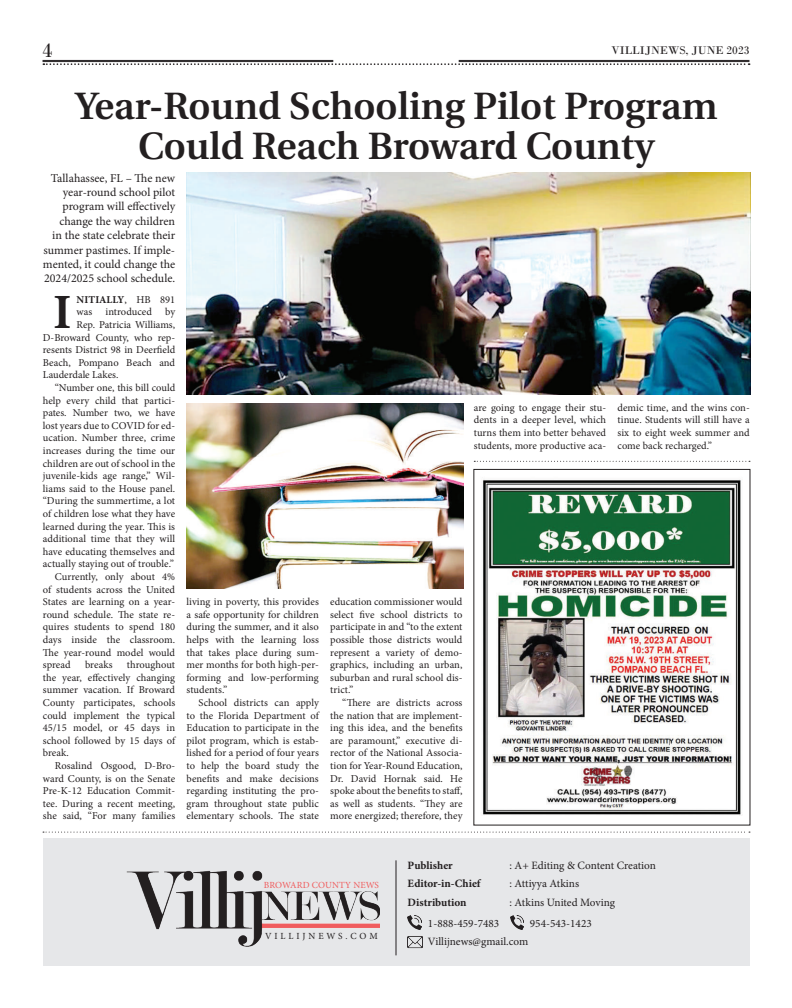
<style>
.page{position:relative;width:792px;height:1008px;background:#fff}
.page>*{position:absolute;margin:0;border:0;box-sizing:border-box;transform-origin:0 0}
.t1{font:700 49.3px "Minion Pro";color:#231f20}
.t2{font:600 38px/40px "Utopia";color:#231f20;text-align:center}
.t3{font:20.6px "Bodoni";color:#231f20}
.t4{font:12px/14.4px "Minion Pro";color:#231f20;text-align:right}
.t5{font:11.7px "Bodoni";color:#231f20}
.t6{font:11.2px "Minion Pro";color:#231f20}
.t7{font:700 11.2px "Minion Pro";letter-spacing:-.005em;color:#231f20}
.t8{font:10.5px/12.6px "Minion Pro";color:#231f20;text-align:justify}
.t9{font:9.3px "Minion Pro";letter-spacing:.01em;color:#f05d5e}
.t10{font:9.3px "Minion Pro";letter-spacing:.31em;color:#231f20}
.s1{font-weight:700}
</style>
<div class="page">
<img style="left:482px;top:479px;width:259px;height:337px">
<img style="left:187px;top:173px;width:563px;height:221px">
<div style="left:43px;top:838px;width:706px;height:127px;background:#e6e7e9"></div>
<img style="left:126px;top:870px;width:253px;height:77px">
<hr style="left:396px;top:860px;width:1px;height:95px;background:#231f20">
<img style="left:408px;top:916px;width:13px;height:14px">
<img style="left:510px;top:916px;width:14px;height:14px">
<img style="left:408px;top:936px;width:14px;height:13px">
<svg style="left:43px;top:63px;width:707px;height:2px"></svg>
<hr style="left:43px;top:60px;width:290px;height:1px;background:#231f20">
<hr style="left:43px;top:61px;width:290px;height:1px;background:#231f20">
<hr style="left:459px;top:60px;width:290px;height:1px;background:#231f20">
<hr style="left:459px;top:61px;width:290px;height:1px;background:#231f20">
<img style="left:187px;top:403px;width:276px;height:185px">
<svg style="left:43px;top:832px;width:707px;height:1px"></svg>
<svg style="left:474px;top:461px;width:276px;height:1px"></svg>
<h3 class="t3" style="left:43px;top:38px;width:12px">4</h3>
<p class="t5" style="left:612px;top:44px;width:139px">VILLIJNEWS, JUNE 2023</p>
<h2 class="t2" style="left:75px;top:86px;width:644px">Year-Round Schooling Pilot Program<br>Could Reach Broward County</h2>
<p class="t4" style="left:43px;top:171px;width:134px">Tallahassee, FL – The new year-round school pilot program will effectively change the way children<br>in the state celebrate their summer pastimes. If imple&shy;mented, it could change the<br>2024/2025 school schedule.</p>
<h1 class="t1" style="left:53px;top:278px;width:20px">I</h1>
<p class="t8" style="left:77px;top:293px;width:100px"><span class="s1">NITIALLY</span>, HB 891 was</p>
<p class="t8" style="left:106px;top:306px;width:48px">introduced</p>
<p class="t8" style="left:165px;top:306px;width:11px">by</p>
<p class="t8" style="left:77px;top:318px;width:100px">Rep. Patricia Williams,</p>
<p class="t8" style="left:43px;top:331px;width:134px">D-Broward County, who rep-</p>
<p class="t8" style="left:43px;top:344px;width:134px">resents District 98 in Deerfield</p>
<p class="t8" style="left:43px;top:356px;width:134px">Beach, Pompano Beach and</p>
<p class="t8" style="left:43px;top:369px;width:77px">Lauderdale Lakes.</p>
<p class="t8" style="left:55px;top:381px;width:122px">“Number one, this bill could</p>
<p class="t8" style="left:43px;top:394px;width:134px">help every child that partici-</p>
<p class="t8" style="left:43px;top:407px;width:134px">pates. Number two, we have</p>
<p class="t8" style="left:43px;top:419px;width:134px">lost years due to COVID for ed-</p>
<p class="t8" style="left:43px;top:432px;width:134px">ucation. Number three, crime</p>
<p class="t8" style="left:43px;top:444px;width:134px">increases during the time our</p>
<p class="t8" style="left:43px;top:457px;width:134px">children are out of school in the</p>
<p class="t8" style="left:43px;top:470px;width:134px">juvenile-kids age range,” Wil-</p>
<p class="t8" style="left:43px;top:482px;width:134px">liams said to the House panel.</p>
<p class="t8" style="left:43px;top:495px;width:134px">“During the summertime, a lot</p>
<p class="t8" style="left:43px;top:507px;width:134px">of children lose what they have</p>
<p class="t8" style="left:43px;top:520px;width:134px">learned during the year. This is</p>
<p class="t8" style="left:43px;top:533px;width:134px">additional time that they will</p>
<p class="t8" style="left:43px;top:545px;width:134px">have educating themselves and</p>
<p class="t8" style="left:43px;top:558px;width:133px">actually staying out of trouble.”</p>
<p class="t8" style="left:55px;top:570px;width:122px">Currently, only about 4%</p>
<p class="t8" style="left:43px;top:583px;width:134px">of students across the United</p>
<p class="t8" style="left:43px;top:596px;width:134px">States are learning on a year-</p>
<p class="t8" style="left:43px;top:608px;width:134px">round schedule. The state re-</p>
<p class="t8" style="left:43px;top:621px;width:134px">quires students to spend 180</p>
<p class="t8" style="left:43px;top:633px;width:134px">days inside the classroom.</p>
<p class="t8" style="left:43px;top:646px;width:134px">The year-round model would</p>
<p class="t8" style="left:43px;top:659px;width:29px">spread</p>
<p class="t8" style="left:85px;top:659px;width:29px">breaks</p>
<p class="t8" style="left:43px;top:659px;width:134px;text-indent:84px">throughout the year, effectively changing summer vacation. If Broward County participates, schools could implement the typical 45/15 model, or 45 days in school followed by 15 days of break.</p>
<p class="t8" style="left:43px;top:759px;width:134px;text-indent:12px">Rosalind Osgood, D-Bro&shy;ward County, is on the Senate Pre-K-12 Education Commit&shy;tee. During a recent meeting, she said, “For many families</p>
<p class="t8" style="left:187px;top:596px;width:134px">living in poverty, this provides a safe opportunity for children during the summer, and it also helps with the learning loss that takes place during sum&shy;mer months for both high-per&shy;forming and low-performing students.”</p>
<p class="t8" style="left:187px;top:696px;width:134px;text-indent:12px">School districts can apply to the Florida Department of Education to participate in the pilot program, which is estab&shy;lished for a period of four years to help the board study the benefits and make decisions regarding instituting the pro&shy;gram throughout state public elementary schools. The state</p>
<p class="t8" style="left:330px;top:596px;width:134px">education commissioner would select five school districts to participate in and “to the extent possible those districts would represent a variety of demo&shy;graphics, including an urban, suburban and rural school dis&shy;trict.”</p>
<p class="t8" style="left:330px;top:696px;width:134px;text-indent:12px">“There are districts across the nation that are implement&shy;ing this idea, and the benefits are paramount,” executive di&shy;rector of the National Associa&shy;tion for Year-Round Education, Dr. David Hornak said. He spoke about the benefits to staff, as well as students. “They are more energized; therefore, they</p>
<p class="t8" style="left:474px;top:401px;width:134px">are going to engage their stu&shy;dents in a deeper level, which turns them into better behaved students, more productive aca-</p>
<p class="t8" style="left:618px;top:401px;width:134px">demic time, and the wins con&shy;tinue. Students will still have a six to eight week summer and come back recharged.”</p>
<p class="t9" style="left:264px;top:879px;width:117px">BROWARD COUNTY NEWS</p>
<p class="t10" style="left:265px;top:930px;width:114px">VILLIJNEWS.COM</p>
<p class="t7" style="left:408px;top:857px;width:47px">Publisher</p>
<p class="t6" style="left:510px;top:857px;width:148px">: A+ Editing &amp; Content Creation</p>
<p class="t7" style="left:408px;top:876px;width:74px">Editor-in-Chief</p>
<p class="t6" style="left:510px;top:876px;width:71px">: Attiyya Atkins</p>
<p class="t7" style="left:408px;top:894px;width:60px">Distribution</p>
<p class="t6" style="left:510px;top:895px;width:107px">: Atkins United Moving</p>
<p class="t6" style="left:428px;top:916px;width:73px">1-888-459-7483</p>
<p class="t6" style="left:530px;top:916px;width:63px">954-543-1423</p>
<p class="t6" style="left:428px;top:934px;width:102px">Villijnews@gmail.com</p>
</div>
